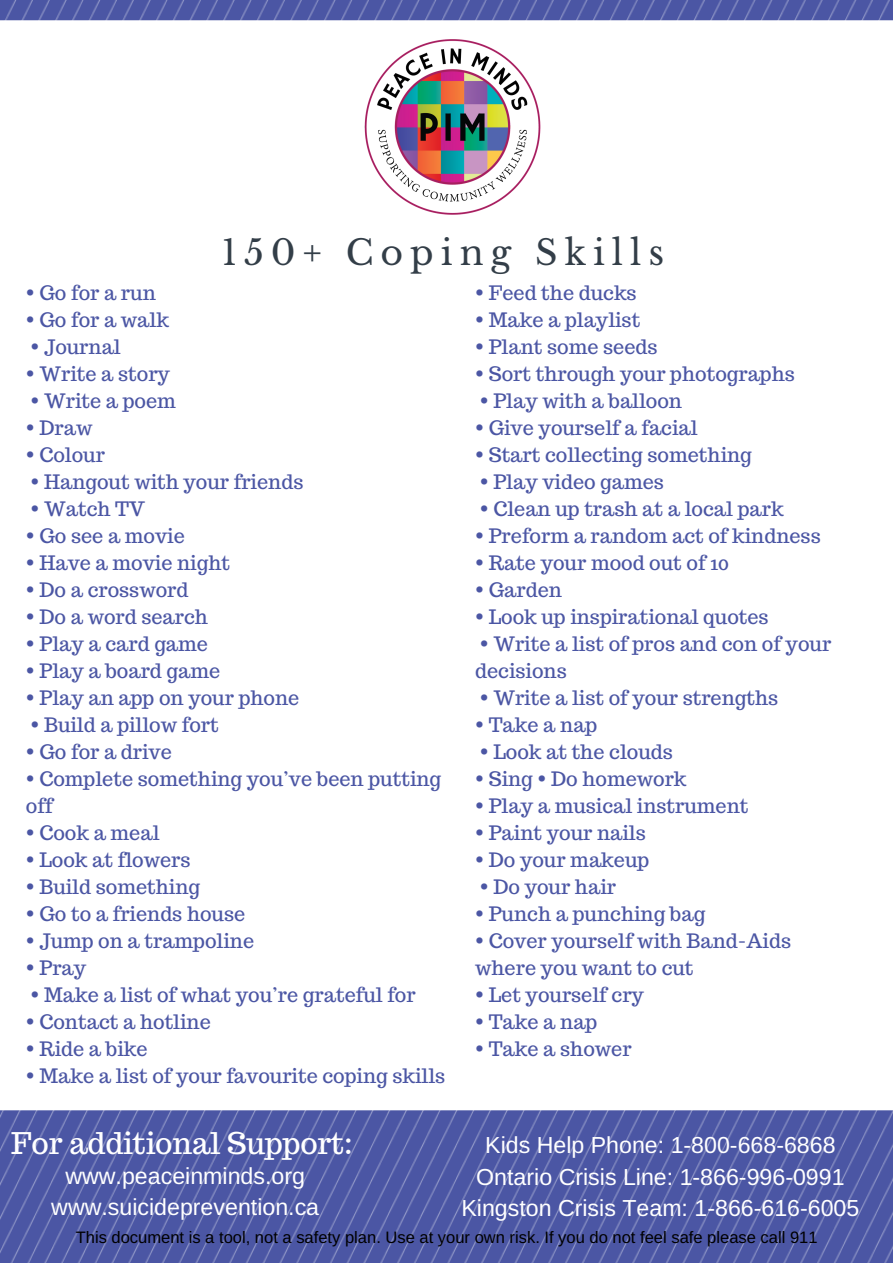
<style>
.page{position:relative;width:893px;height:1263px;background:#fff}
.page>*{position:absolute;margin:0;border:0;box-sizing:border-box;transform-origin:0 0}
.t1{font:34.8px "Libre Baskerville";letter-spacing:.2em;color:#333e48}
.t2{font:29.85px "Trocchi";letter-spacing:-.005em;color:#fff}
.t3{font:23.25px/31.5px "Arimo";color:#fff;text-align:center}
.t4{font:19.8px/27px "Trocchi";color:#4b56a4}
.t5{font:16.5px "Arimo";color:#000}
</style>
<div class="page">
<img style="left:0;top:0;width:893px;height:1263px">
<div style="left:0;top:20px;width:893px;height:1090px;background:#fff"></div>
<img style="left:364px;top:39px;width:177px;height:176px">
<h1 class="t1" style="left:222px;top:231px;width:444px">150+ Coping Skills</h1>
<p class="t4" style="left:26px;top:279px;width:131px">• Go for a run</p>
<p class="t4" style="left:26px;top:306px;width:145px">• Go for a walk</p>
<p class="t4" style="left:31px;top:333px;width:92px">• Journal</p>
<p class="t4" style="left:26px;top:360px;width:146px">• Write a story</p>
<p class="t4" style="left:31px;top:387px;width:147px">• Write a poem</p>
<p class="t4" style="left:26px;top:414px;width:68px">• Draw</p>
<p class="t4" style="left:26px;top:441px;width:81px">• Colour</p>
<p class="t4" style="left:31px;top:468px;width:274px">• Hangout with your friends</p>
<p class="t4" style="left:31px;top:495px;width:116px">• Watch TV</p>
<p class="t4" style="left:26px;top:522px;width:160px">• Go see a movie</p>
<p class="t4" style="left:26px;top:549px;width:206px">• Have a movie night</p>
<p class="t4" style="left:26px;top:576px;width:164px">• Do a crossword</p>
<p class="t4" style="left:26px;top:603px;width:184px">• Do a word search</p>
<p class="t4" style="left:26px;top:630px;width:184px">• Play a card game</p>
<p class="t4" style="left:26px;top:657px;width:196px">• Play a board game</p>
<p class="t4" style="left:26px;top:684px;width:275px">• Play an app on your phone</p>
<p class="t4" style="left:31px;top:711px;width:190px">• Build a pillow fort</p>
<p class="t4" style="left:26px;top:738px;width:148px">• Go for a drive</p>
<p class="t4" style="left:26px;top:765px;width:417px">• Complete something you’ve been putting off</p>
<p class="t4" style="left:26px;top:819px;width:135px">• Cook a meal</p>
<p class="t4" style="left:26px;top:846px;width:166px">• Look at flowers</p>
<p class="t4" style="left:26px;top:873px;width:176px">• Build something</p>
<p class="t4" style="left:26px;top:900px;width:221px">• Go to a friends house</p>
<p class="t4" style="left:26px;top:927px;width:230px">• Jump on a trampoline</p>
<p class="t4" style="left:26px;top:954px;width:62px">• Pray</p>
<p class="t4" style="left:31px;top:981px;width:387px">• Make a list of what you’re grateful for</p>
<p class="t4" style="left:26px;top:1008px;width:186px">• Contact a hotline</p>
<p class="t4" style="left:26px;top:1035px;width:123px">• Ride a bike</p>
<p class="t4" style="left:26px;top:1062px;width:421px">• Make a list of your favourite coping skills</p>
<p class="t4" style="left:475px;top:279px;width:163px">• Feed the ducks</p>
<p class="t4" style="left:475px;top:306px;width:167px">• Make a playlist</p>
<p class="t4" style="left:475px;top:333px;width:184px">• Plant some seeds</p>
<p class="t4" style="left:475px;top:360px;width:321px">• Sort through your photographs</p>
<p class="t4" style="left:480px;top:387px;width:204px">• Play with a balloon</p>
<p class="t4" style="left:475px;top:414px;width:224px">• Give yourself a facial</p>
<p class="t4" style="left:475px;top:441px;width:278px">• Start collecting something</p>
<p class="t4" style="left:480px;top:468px;width:186px">• Play video games</p>
<p class="t4" style="left:480px;top:495px;width:305px">• Clean up trash at a local park</p>
<p class="t4" style="left:475px;top:522px;width:347px">• Preform a random act of kindness</p>
<p class="t4" style="left:475px;top:549px;width:255px">• Rate your mood out of 10</p>
<p class="t4" style="left:475px;top:576px;width:88px">• Garden</p>
<p class="t4" style="left:475px;top:603px;width:295px">• Look up inspirational quotes</p>
<p class="t4" style="left:475px;top:630px;width:358px">• Write a list of pros and con of your decisions</p>
<p class="t4" style="left:480px;top:684px;width:300px">• Write a list of your strengths</p>
<p class="t4" style="left:475px;top:711px;width:124px">• Take a nap</p>
<p class="t4" style="left:480px;top:738px;width:195px">• Look at the clouds</p>
<p class="t4" style="left:475px;top:765px;width:213px">• Sing • Do homework</p>
<p class="t4" style="left:475px;top:792px;width:275px">• Play a musical instrument</p>
<p class="t4" style="left:475px;top:819px;width:172px">• Paint your nails</p>
<p class="t4" style="left:475px;top:846px;width:176px">• Do your makeup</p>
<p class="t4" style="left:480px;top:873px;width:138px">• Do your hair</p>
<p class="t4" style="left:475px;top:900px;width:232px">• Punch a punching bag</p>
<p class="t4" style="left:475px;top:927px;width:317px">• Cover yourself with Band-Aids where you want to cut</p>
<p class="t4" style="left:475px;top:981px;width:170px">• Let yourself cry</p>
<p class="t4" style="left:475px;top:1008px;width:124px">• Take a nap</p>
<p class="t4" style="left:475px;top:1035px;width:158px">• Take a shower</p>
<h2 class="t2" style="left:11px;top:1124px;width:343px">For additional Support:</h2>
<p class="t3" style="left:51px;top:1160px;width:269px">www.peaceinminds.org www.suicideprevention.ca</p>
<p class="t3" style="left:461px;top:1129px;width:399px">Kids Help Phone: 1-800-668-6868<br>Ontario Crisis Line: 1-866-996-0991<br>Kingston Crisis Team: 1-866-616-6005</p>
<p class="t5" style="left:76px;top:1228px;width:743px">This document is a tool, not a safety plan. Use at your own risk. If you do not feel safe please call 911</p>
</div>
